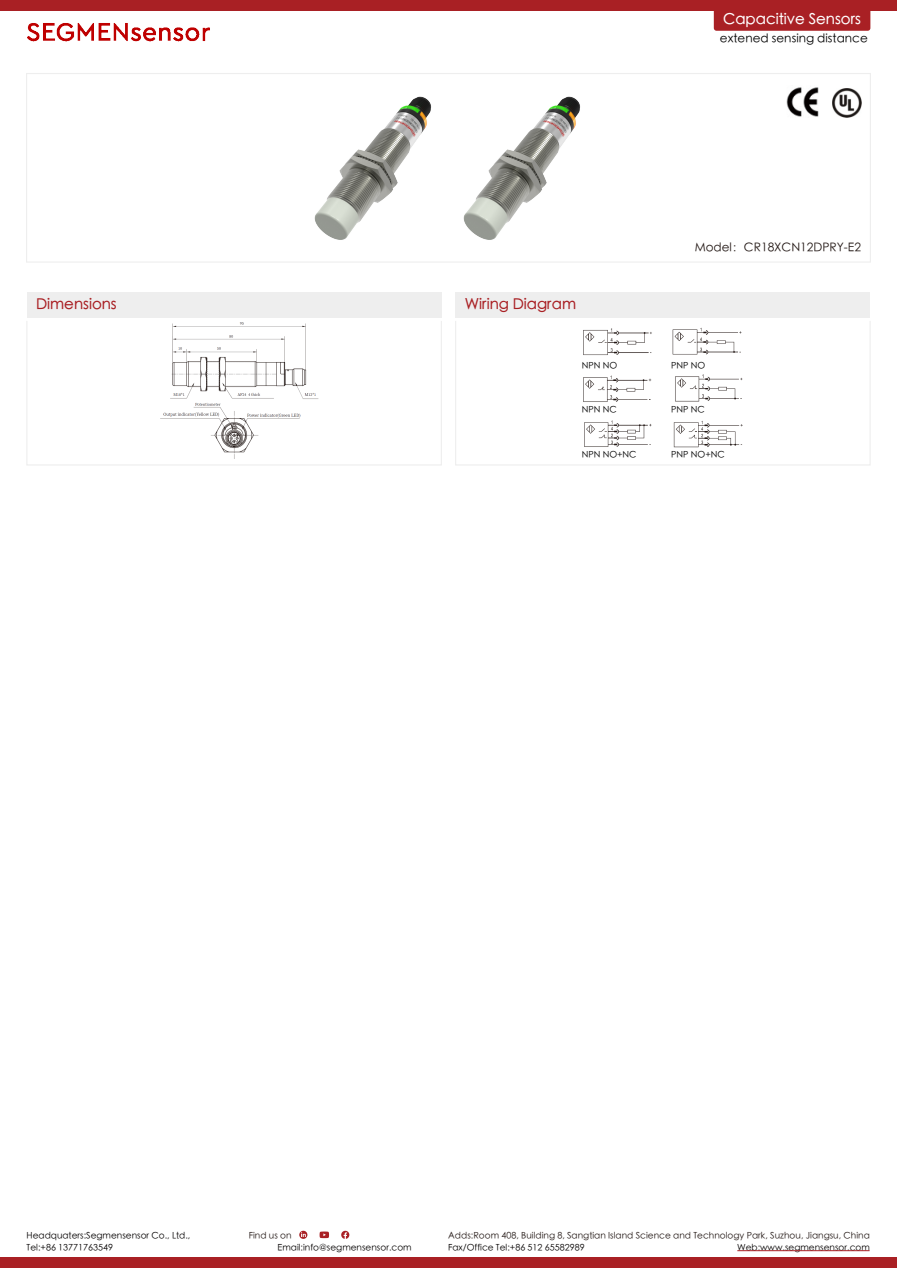
<style>
.page{position:relative;width:897px;height:1268px;background:#fff}
.page>*{position:absolute;margin:0;border:0;box-sizing:border-box;transform-origin:0 0}
.t1{font:500 15px "ST Heiti SC";color:#a92024}
.t2{font:500 15px "ST Heiti SC";color:#fff}
.t3{font:300 12px "ST Heiti SC";color:#231815}
.t4{font:300 12px "ST Heiti SC";color:#000}
.t5{font:300 9px "ST Heiti SC";color:#040000}
.t6{font:300 9px "ST Heiti SC";color:#231815}
.t7{font:300 9px "ST Heiti SC";color:#000}
</style>
<div class="page">
<div style="left:26px;top:73px;width:845px;height:190px;border:1px solid #eee"></div>
<div style="left:714px;top:10px;width:156px;height:21px;background:#a92024"></div>
<img style="left:832px;top:88px;width:29px;height:29px">
<img style="left:786px;top:87px;width:32px;height:30px">
<div style="left:0;top:0;width:897px;height:10px;background:#a92024"></div>
<div style="left:0;top:1257px;width:897px;height:11px;background:#a92024"></div>
<svg style="left:299px;top:1230px;width:8px;height:8px"></svg>
<svg style="left:341px;top:1230px;width:8px;height:8px"></svg>
<svg style="left:320px;top:1231px;width:9px;height:7px"></svg>
<hr style="left:737px;top:1250px;width:133px;height:1px;background:#a92024">
<img style="left:314px;top:96px;width:117px;height:144px">
<img style="left:463px;top:96px;width:117px;height:144px">
<div style="left:27px;top:292px;width:414px;height:25px;background:#eee"></div>
<div style="left:456px;top:292px;width:414px;height:25px;background:#eee"></div>
<div style="left:26px;top:320px;width:416px;height:145px;border:1px solid #eee"></div>
<div style="left:455px;top:320px;width:416px;height:145px;border:1px solid #eee"></div>
<img style="left:158px;top:321px;width:162px;height:138px">
<img style="left:583px;top:328px;width:69px;height:27px">
<img style="left:672px;top:327px;width:70px;height:28px">
<img style="left:583px;top:375px;width:69px;height:27px">
<img style="left:675px;top:374px;width:68px;height:28px">
<img style="left:584px;top:420px;width:68px;height:27px">
<img style="left:673px;top:420px;width:70px;height:28px">
<img style="left:0;top:10px;width:236px;height:32px">
<h1 class="t2" style="left:723px;top:11px;width:139px">Capacitive Sensors</h1>
<h2 class="t4" style="left:720px;top:29px;width:149px">extened sensing distance</h2>
<h1 class="t1" style="left:36px;top:297px;width:82px">Dimensions</h1>
<h1 class="t1" style="left:465px;top:297px;width:113px">Wiring Diagram</h1>
<h2 class="t3" style="left:695px;top:237px;width:168px">Model：CR18XCN12DPRY-E2</h2>
<p class="t7" style="left:582px;top:357px;width:37px">NPN NO</p>
<p class="t7" style="left:671px;top:357px;width:36px">PNP NO</p>
<p class="t7" style="left:582px;top:402px;width:36px">NPN NC</p>
<p class="t7" style="left:671px;top:402px;width:35px">PNP NC</p>
<p class="t7" style="left:582px;top:447px;width:56px">NPN NO+NC</p>
<p class="t7" style="left:671px;top:447px;width:55px">PNP NO+NC</p>
<p class="t5" style="left:27px;top:1227px;width:165px">Headquaters:Segmensensor Co., Ltd.,</p>
<p class="t6" style="left:249px;top:1227px;width:44px">Find us on</p>
<p class="t6" style="left:448px;top:1227px;width:423px">Adds:Room 408, Building 8, Sangtian Island Science and Technology Park, Suzhou, Jiangsu, China</p>
<p class="t5" style="left:27px;top:1239px;width:88px">Tel:+86 13771763549</p>
<p class="t5" style="left:278px;top:1239px;width:136px">Email:info@segmensensor.com</p>
<p class="t5" style="left:448px;top:1239px;width:138px">Fax/Office Tel:+86 512 65582989</p>
<p class="t5" style="left:737px;top:1239px;width:134px">Web:www.segmensensor.com</p>
</div>
